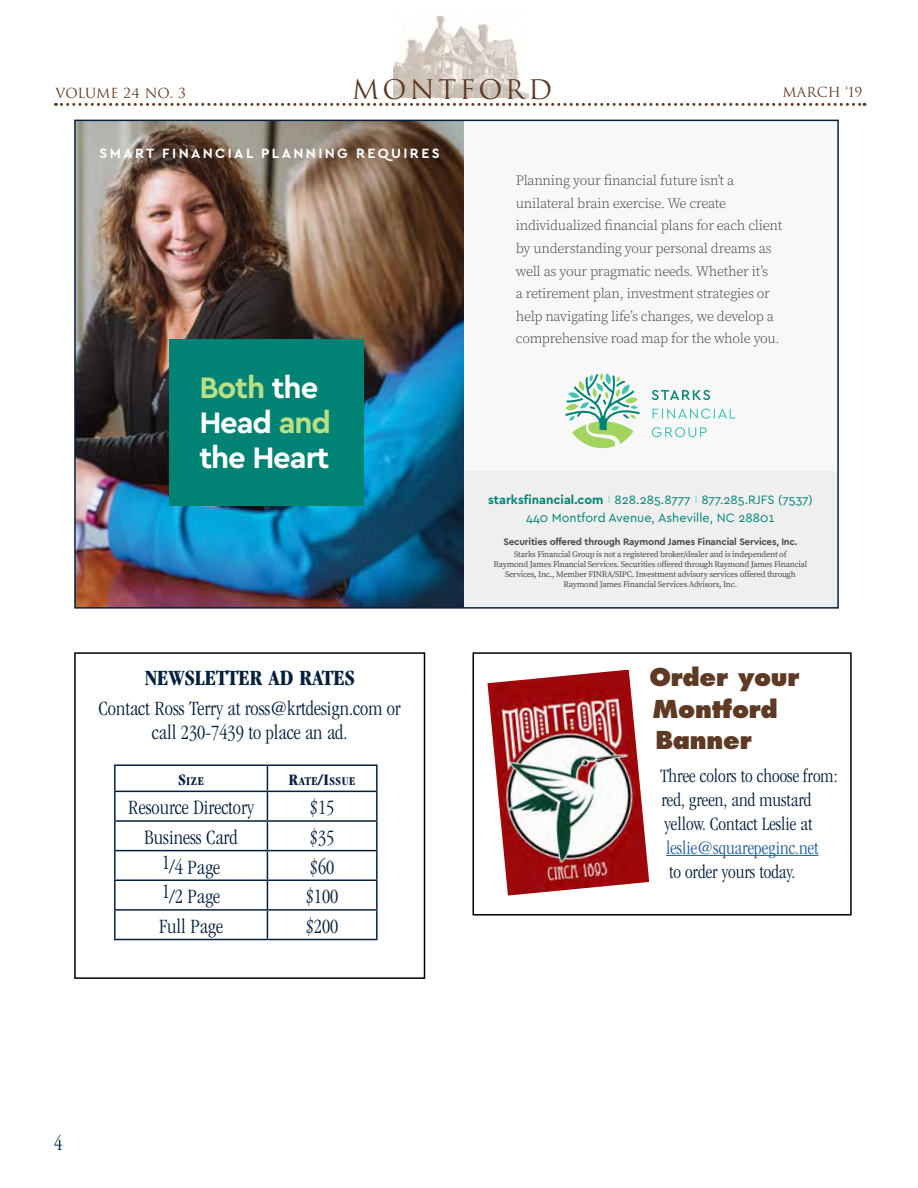
<style>
.page{position:relative;width:918px;height:1188px;background:#fff}
.page>*{position:absolute;margin:0;border:0;box-sizing:border-box;transform-origin:0 0}
.t1{font:700 31.05px/34.8px "Cera GR";letter-spacing:-.035em;color:#fff}
.t2{font:26.25px "Trajan";letter-spacing:.125em;color:#5e3a24}
.t3{font:800 24px/31.5px "Futura";letter-spacing:-.01em;color:#5e3a24}
.t4{font:700 condensed 22.5px "Garamond";color:#05203e}
.t5{font:300 condensed 21px/24px "Garamond";color:#05203e;text-align:center}
.t6{font:300 condensed 19.5px/24px "Garamond";color:#05203e}
.t7{font:300 condensed 19.5px "Garamond";color:#215e9e}
.t8{font:300 14.1px/22.5px "Source Serif Pro";letter-spacing:-.02em;color:#414042}
.t9{font:700 14.1px "Cera GR";letter-spacing:.17em;color:#fff}
.t10{font:13.5px "Trajan";color:#5e3a24}
.t11{font:12.75px/18.3px "Cera GR";color:#008375;text-align:center}
.t12{font:700 condensed 12.3px "Garamond";letter-spacing:.045em;color:#05203e}
.t13{font:700 9.9px "Cera GR";letter-spacing:-.02em;color:#4d4d4f}
.t14{font:8.4px/9.9px "Source Serif Pro";letter-spacing:-.03em;color:#4d4d4f;text-align:center}
.s1{color:#b9df86}
.s2{font-size:16.5px}
.s3{font-family:"Cera PRO";font-weight:700}
.s4{font-size:8.4px;color:#45c2b1}
</style>
<div class="page">
<img style="left:393px;top:15px;width:135px;height:83px">
<svg style="left:55px;top:103px;width:810px;height:3px"></svg>
<img style="left:74px;top:119px;width:765px;height:490px">
<hr style="left:666px;top:855px;width:153px;height:1px;background:#215e9e">
<div style="left:472px;top:652px;width:380px;height:264px;border:2px solid #000"></div>
<img style="left:488px;top:670px;width:161px;height:226px">
<div style="left:74px;top:652px;width:351px;height:327px;border:2px solid #000"></div>
<svg style="left:116px;top:766px;width:260px;height:173px"></svg>
<hr style="left:267px;top:765px;width:111px;height:1px;background:#05203e">
<hr style="left:376px;top:766px;width:2px;height:25px;background:#05203e">
<hr style="left:267px;top:791px;width:111px;height:1px;background:#05203e">
<hr style="left:376px;top:792px;width:2px;height:28px;background:#05203e">
<hr style="left:267px;top:820px;width:111px;height:2px;background:#05203e">
<hr style="left:376px;top:822px;width:2px;height:28px;background:#05203e">
<hr style="left:267px;top:850px;width:111px;height:1px;background:#05203e">
<hr style="left:376px;top:851px;width:2px;height:28px;background:#05203e">
<hr style="left:267px;top:879px;width:111px;height:2px;background:#05203e">
<hr style="left:376px;top:881px;width:2px;height:28px;background:#05203e">
<hr style="left:267px;top:909px;width:111px;height:2px;background:#05203e">
<hr style="left:376px;top:911px;width:2px;height:28px;background:#05203e">
<hr style="left:267px;top:939px;width:111px;height:1px;background:#05203e">
<hr style="left:114px;top:765px;width:153px;height:1px;background:#05203e">
<hr style="left:114px;top:766px;width:2px;height:25px;background:#05203e">
<hr style="left:114px;top:791px;width:153px;height:1px;background:#05203e">
<hr style="left:114px;top:792px;width:2px;height:28px;background:#05203e">
<hr style="left:114px;top:820px;width:153px;height:2px;background:#05203e">
<hr style="left:114px;top:822px;width:2px;height:28px;background:#05203e">
<hr style="left:114px;top:850px;width:153px;height:1px;background:#05203e">
<hr style="left:114px;top:851px;width:2px;height:28px;background:#05203e">
<hr style="left:114px;top:879px;width:153px;height:2px;background:#05203e">
<hr style="left:114px;top:881px;width:2px;height:28px;background:#05203e">
<hr style="left:114px;top:909px;width:153px;height:2px;background:#05203e">
<hr style="left:114px;top:911px;width:2px;height:28px;background:#05203e">
<svg style="left:267px;top:766px;width:1px;height:173px"></svg>
<hr style="left:114px;top:939px;width:153px;height:1px;background:#05203e">
<p class="t10" style="left:55px;top:85px;width:132px">VOLUME 24 NO. 3</p>
<h2 class="t2" style="left:352px;top:74px;width:202px">MONTFORD</h2>
<p class="t10" style="left:783px;top:84px;width:81px">MARCH ‘19</p>
<p class="t9" style="left:100px;top:145px;width:342px">SMART FINANCIAL PLANNING REQUIRES</p>
<h1 class="t1" style="left:199px;top:371px;width:133px"><span class="s1">Both</span> the<br>Head <span class="s1">and </span>the Heart</h1>
<h3 class="t4" style="left:145px;top:665px;width:211px">NEWSLETTER AD RATES</h3>
<h3 class="t5" style="left:99px;top:697px;width:304px">Contact Ross Terry at ross@krtdesign.com or call 230-7439 to place an ad.</h3>
<p class="t12" style="left:178px;top:774px;width:27px"><span class="s2">S</span>IZE</p>
<p class="t12" style="left:289px;top:774px;width:68px"><span class="s2">R</span>ATE<span class="s2">/I</span>SS UE</p>
<h3 class="t5" style="left:128px;top:796px;width:127px">Resource Directory</h3>
<h3 class="t5" style="left:310px;top:796px;width:26px">$15</h3>
<h3 class="t5" style="left:145px;top:825px;width:95px">Business Card</h3>
<h3 class="t5" style="left:310px;top:825px;width:26px">$35</h3>
<h3 class="t5" style="left:162px;top:855px;width:60px">1/4 Page</h3>
<h3 class="t5" style="left:310px;top:855px;width:26px">$60</h3>
<h3 class="t5" style="left:162px;top:885px;width:60px">1/2 Page</h3>
<h3 class="t5" style="left:306px;top:885px;width:34px">$100</h3>
<h3 class="t5" style="left:159px;top:914px;width:65px">Full Page</h3>
<h3 class="t5" style="left:306px;top:914px;width:34px">$200</h3>
<p class="t8" style="left:516px;top:170px;width:268px">Planning your financial future isn’t a unilateral brain exercise. We create individualized financial plans for each client by understanding your personal dreams as well as your pragmatic needs. Whether it’s<br>a retirement plan, investment strategies or help navigating life’s changes, we develop a comprehensive road map for the whole you.</p>
<p class="t11" style="left:488px;top:490px;width:326px"><span class="s3">starksfinancial.com</span> <span class="s4">|</span> 828.285.8777 <span class="s4">|</span> 877.285.RJFS (7537)<br>440 Montford Avenue, Asheville, NC 28801</p>
<p class="t13" style="left:503px;top:536px;width:296px">Securities offered through Raymond James Financial Services, Inc.</p>
<p class="t14" style="left:494px;top:550px;width:315px">Starks Financial Group is not a registered broker/dealer and is independent of<br>Raymond James Financial Services. Securities offered through Raymond James Financial Services, Inc., Member FINRA/SIPC. Investment advisory services offered through Raymond James Financial Services Advisors, Inc.</p>
<h3 class="t3" style="left:650px;top:662px;width:151px">Order your<br>Montford<br>Banner</h3>
<h3 class="t6" style="left:660px;top:763px;width:179px">Three colors to choose from: red, green, and mustard yellow. Contact Leslie at</h3>
<h3 class="t7" style="left:666px;top:837px;width:154px">leslie@squarepeginc.net</h3>
<h3 class="t6" style="left:669px;top:859px;width:128px">to order yours today.</h3>
<h3 class="t5" style="left:54px;top:1132px;width:10px">4</h3>
</div>
